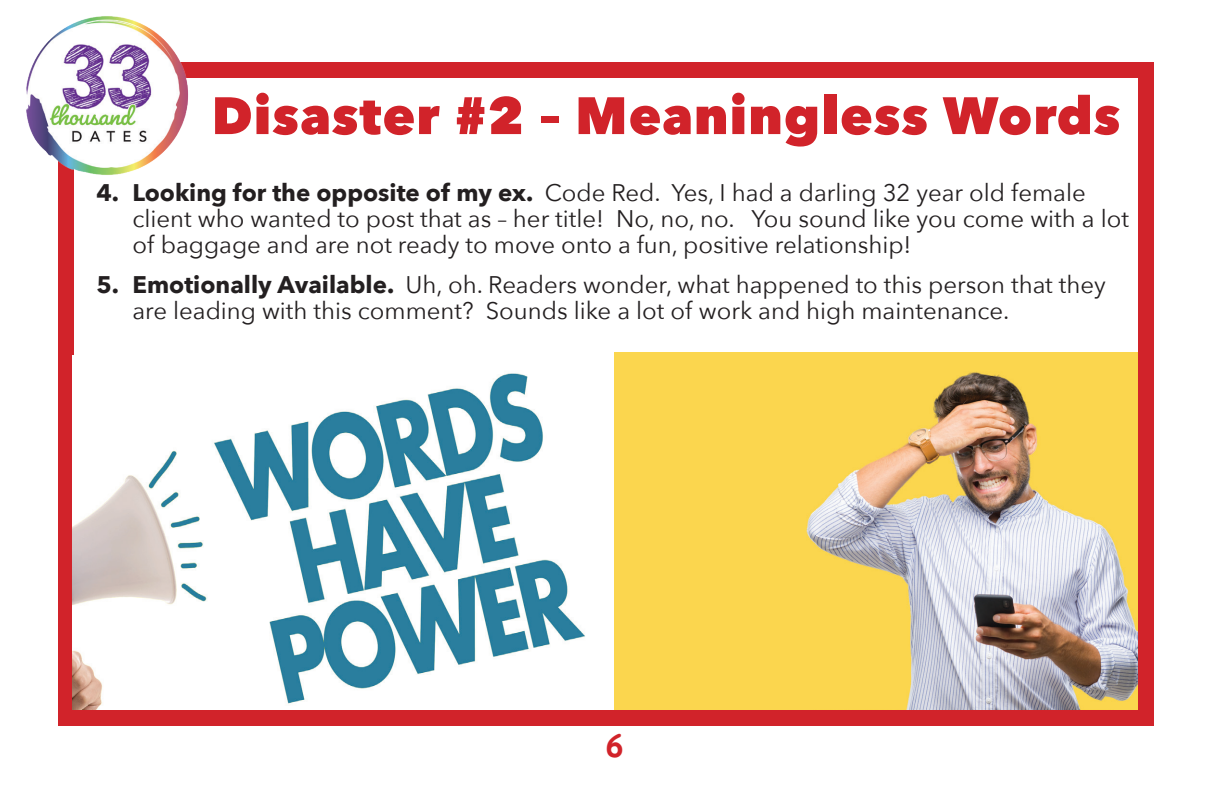
<style>
.page{position:relative;width:1224px;height:792px;background:#fff}
.page>*{position:absolute;margin:0;border:0;box-sizing:border-box;transform-origin:0 0}
.t1{font:800 52px "Avenir Next";letter-spacing:.02em;color:#d1232a}
.t2{font:700 46px "Pacifico";color:#d1232a}
.t3{font:24px/26px "Avenir Next";color:#231f20}
.s1{font-weight:700}
</style>
<div class="page">
<div style="left:58px;top:62px;width:1096px;height:664px;border:16px solid #d1232a"></div>
<img style="left:26px;top:16px;width:186px;height:178px">
<img style="left:615px;top:353px;width:523px;height:357px">
<img style="left:72px;top:356px;width:540px;height:354px">
<h1 class="t1" style="left:212px;top:84px;width:910px">Disaster #2 – Meaningless Words</h1>
<p class="t3" style="left:132px;top:179px;width:998px;text-indent:-36px"><span class="s1">4. Looking for the opposite of my ex.</span> Code Red. Yes, I had a darling 32 year old female client who wanted to post that as – her title! No, no, no. You sound like you come with a lot of baggage and are not ready to move onto a fun, positive relationship!</p>
<p class="t3" style="left:132px;top:271px;width:975px;text-indent:-36px"><span class="s1">5. Emotionally Available.</span> Uh, oh. Readers wonder, what happened to this person that they are leading with this comment? Sounds like a lot of work and high maintenance.</p>
<h2 class="t2" style="left:605px;top:714px;width:19px">6</h2>
</div>
